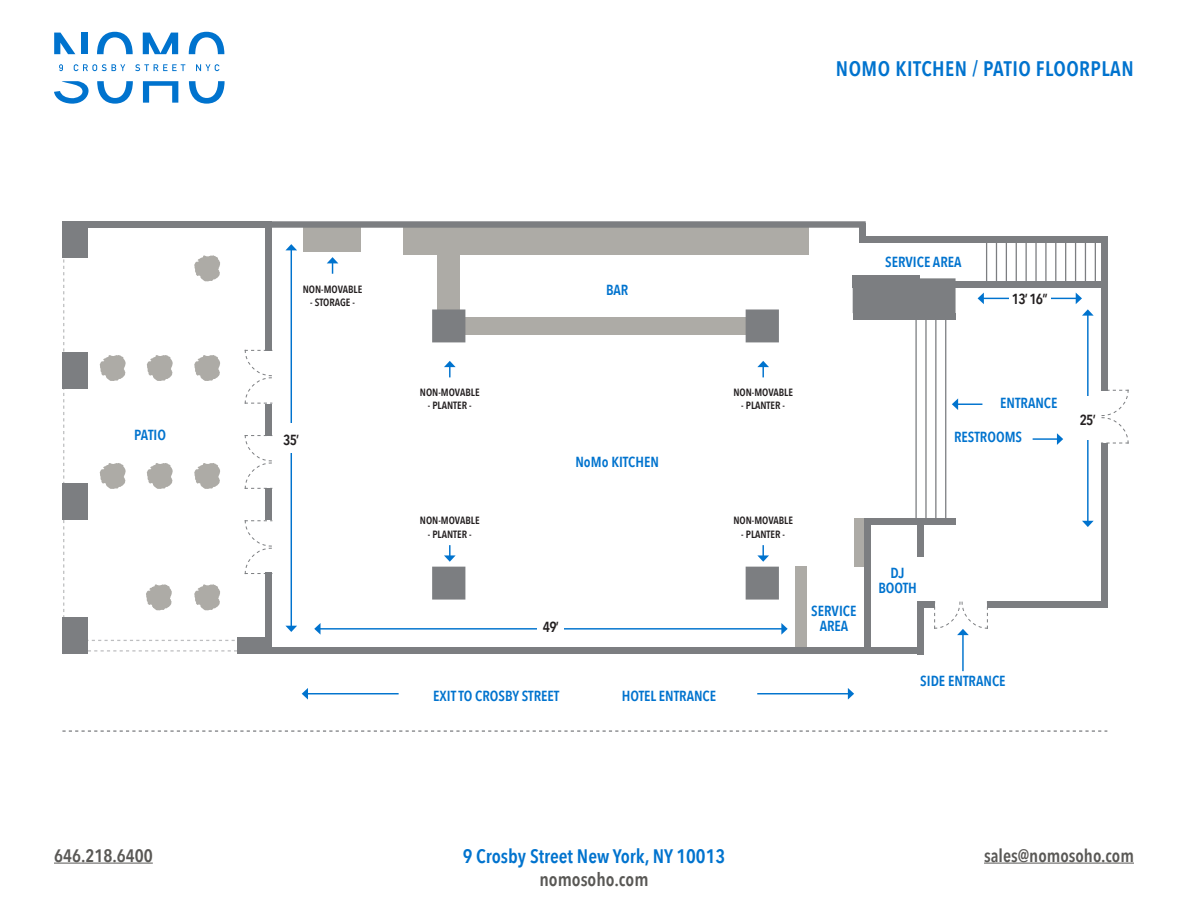
<style>
.page{position:relative;width:1188px;height:918px;background:#fff}
.page>*{position:absolute;margin:0;border:0;box-sizing:border-box;transform-origin:0 0}
.t1{font:600 21px "Avenir Next Condensed";letter-spacing:.025em;color:#0073ce}
.t2{font:600 19.5px "Avenir Next Condensed";color:#0073ce}
.t3{font:600 18.75px "Avenir Next Condensed";color:#595855}
.t4{font:600 18px "Avenir Next Condensed";color:#595855}
.t5{font:600 14.55px "Avenir Next Condensed";color:#0073ce}
.t6{font:600 14.55px "Avenir Next Condensed";letter-spacing:-.05em;color:#231f20}
.t7{font:600 10.5px "Avenir Next Condensed";color:#231f20}
</style>
<div class="page">
<div style="left:854px;top:518px;width:11px;height:49px;background:#adaba6"></div>
<div style="left:303px;top:226px;width:58px;height:25px;background:#adaba6"></div>
<div style="left:795px;top:567px;width:12px;height:81px;background:#adaba6"></div>
<div style="left:437px;top:230px;width:23px;height:79px;background:#adaba6"></div>
<div style="left:465px;top:317px;width:281px;height:18px;background:#adaba6"></div>
<div style="left:403px;top:227px;width:405px;height:27px;background:#adaba6"></div>
<div style="left:265px;top:648px;width:659px;height:6px;background:#7c7e81"></div>
<div style="left:917px;top:601px;width:7px;height:53px;background:#7c7e81"></div>
<div style="left:864px;top:518px;width:92px;height:7px;background:#7c7e81"></div>
<div style="left:864px;top:518px;width:6px;height:133px;background:#7c7e81"></div>
<div style="left:266px;top:221px;width:600px;height:7px;background:#7c7e81"></div>
<div style="left:859px;top:236px;width:248px;height:6px;background:#7c7e81"></div>
<div style="left:1101px;top:239px;width:6px;height:151px;background:#7c7e81"></div>
<div style="left:1101px;top:443px;width:6px;height:161px;background:#7c7e81"></div>
<div style="left:987px;top:601px;width:120px;height:6px;background:#7c7e81"></div>
<div style="left:853px;top:282px;width:253px;height:6px;background:#7c7e81"></div>
<div style="left:859px;top:223px;width:7px;height:19px;background:#7c7e81"></div>
<div style="left:432px;top:567px;width:33px;height:33px;background:#7c7e81"></div>
<div style="left:746px;top:567px;width:33px;height:33px;background:#7c7e81"></div>
<div style="left:432px;top:309px;width:33px;height:33px;background:#7c7e81"></div>
<div style="left:746px;top:309px;width:33px;height:33px;background:#7c7e81"></div>
<div style="left:853px;top:275px;width:67px;height:7px;background:#7c7e81"></div>
<hr style="left:1095px;top:240px;width:1px;height:42px;background:#7c7e81">
<hr style="left:1085px;top:240px;width:1px;height:42px;background:#7c7e81">
<hr style="left:1075px;top:240px;width:1px;height:42px;background:#7c7e81">
<hr style="left:1065px;top:240px;width:1px;height:42px;background:#7c7e81">
<hr style="left:1055px;top:240px;width:1px;height:42px;background:#7c7e81">
<hr style="left:1045px;top:240px;width:2px;height:42px;background:#7c7e81">
<hr style="left:1035px;top:240px;width:2px;height:42px;background:#7c7e81">
<hr style="left:1026px;top:240px;width:1px;height:42px;background:#7c7e81">
<hr style="left:1016px;top:240px;width:1px;height:42px;background:#7c7e81">
<hr style="left:1006px;top:240px;width:1px;height:42px;background:#7c7e81">
<hr style="left:996px;top:240px;width:1px;height:42px;background:#7c7e81">
<hr style="left:986px;top:240px;width:1px;height:42px;background:#7c7e81">
<hr style="left:945px;top:313px;width:1px;height:207px;background:#7c7e81">
<hr style="left:935px;top:313px;width:2px;height:207px;background:#7c7e81">
<hr style="left:925px;top:313px;width:2px;height:207px;background:#7c7e81">
<hr style="left:915px;top:313px;width:2px;height:207px;background:#7c7e81">
<div style="left:853px;top:313px;width:103px;height:6px;background:#7c7e81"></div>
<div style="left:853px;top:275px;width:55px;height:38px;background:#7c7e81"></div>
<div style="left:917px;top:601px;width:18px;height:6px;background:#7c7e81"></div>
<svg style="left:1101px;top:389px;width:28px;height:56px"></svg>
<div style="left:917px;top:518px;width:7px;height:38px;background:#7c7e81"></div>
<div style="left:866px;top:278px;width:90px;height:38px;background:#7c7e81"></div>
<svg style="left:62px;top:730px;width:1045px;height:2px"></svg>
<svg style="left:62px;top:221px;width:211px;height:433px"></svg>
<hr style="left:307px;top:693px;width:92px;height:1px;background:#0073ce">
<svg style="left:302px;top:688px;width:6px;height:12px"></svg>
<hr style="left:757px;top:693px;width:92px;height:1px;background:#0073ce">
<svg style="left:848px;top:688px;width:6px;height:12px"></svg>
<hr style="left:962px;top:634px;width:2px;height:37px;background:#0073ce">
<svg style="left:933px;top:601px;width:56px;height:34px"></svg>
<svg style="left:952px;top:398px;width:30px;height:12px"></svg>
<hr style="left:1033px;top:438px;width:25px;height:2px;background:#0073ce">
<svg style="left:1057px;top:433px;width:6px;height:12px"></svg>
<hr style="left:1087px;top:315px;width:2px;height:206px;background:#0073ce">
<svg style="left:1082px;top:521px;width:12px;height:6px"></svg>
<div style="left:1077px;top:397px;width:21px;height:43px;background:#fff"></div>
<hr style="left:983px;top:298px;width:93px;height:1px;background:#0073ce">
<svg style="left:1076px;top:293px;width:18px;height:23px"></svg>
<svg style="left:978px;top:293px;width:6px;height:11px"></svg>
<div style="left:1009px;top:288px;width:42px;height:17px;background:#fff"></div>
<hr style="left:320px;top:628px;width:462px;height:2px;background:#0073ce">
<svg style="left:781px;top:623px;width:7px;height:12px"></svg>
<svg style="left:314px;top:623px;width:7px;height:12px"></svg>
<div style="left:537px;top:610px;width:27px;height:29px;background:#fff"></div>
<hr style="left:291px;top:250px;width:1px;height:376px;background:#0073ce">
<svg style="left:286px;top:244px;width:11px;height:6px"></svg>
<svg style="left:286px;top:626px;width:11px;height:6px"></svg>
<div style="left:278px;top:423px;width:27px;height:30px;background:#fff"></div>
<svg style="left:444px;top:545px;width:12px;height:17px"></svg>
<svg style="left:757px;top:545px;width:12px;height:17px"></svg>
<svg style="left:757px;top:361px;width:12px;height:16px"></svg>
<svg style="left:444px;top:361px;width:12px;height:16px"></svg>
<svg style="left:327px;top:257px;width:11px;height:17px"></svg>
<svg style="left:59px;top:64px;width:4px;height:7px"></svg>
<svg style="left:74px;top:64px;width:51px;height:7px"></svg>
<svg style="left:135px;top:64px;width:50px;height:7px"></svg>
<svg style="left:196px;top:64px;width:23px;height:7px"></svg>
<svg style="left:54px;top:33px;width:21px;height:21px"></svg>
<div style="left:81px;top:33px;width:6px;height:21px;background:#0073ce"></div>
<svg style="left:97px;top:32px;width:36px;height:22px"></svg>
<svg style="left:189px;top:32px;width:35px;height:22px"></svg>
<svg style="left:143px;top:33px;width:35px;height:21px"></svg>
<svg style="left:54px;top:81px;width:35px;height:23px"></svg>
<svg style="left:97px;top:81px;width:36px;height:23px"></svg>
<svg style="left:189px;top:81px;width:36px;height:23px"></svg>
<svg style="left:143px;top:81px;width:35px;height:22px"></svg>
<hr style="left:54px;top:863px;width:99px;height:1px;background:#595855">
<hr style="left:984px;top:863px;width:150px;height:1px;background:#595855">
<p class="t1" style="left:836px;top:50px;width:299px">NOMO KITCHEN / PATIO FLOORPLAN</p>
<p class="t5" style="left:134px;top:422px;width:33px">PATIO</p>
<p class="t7" style="left:303px;top:280px;width:61px">NON-MOVABLE</p>
<p class="t7" style="left:310px;top:293px;width:46px">- STORAGE -</p>
<p class="t6" style="left:283px;top:428px;width:18px">35’</p>
<p class="t5" style="left:606px;top:277px;width:24px">BAR</p>
<p class="t5" style="left:885px;top:249px;width:78px">SERVICE AREA</p>
<p class="t6" style="left:1012px;top:286px;width:37px">13’ 16”</p>
<p class="t7" style="left:420px;top:383px;width:61px">NON-MOVABLE</p>
<p class="t7" style="left:428px;top:396px;width:45px">- PLANTER -</p>
<p class="t7" style="left:420px;top:512px;width:61px">NON-MOVABLE</p>
<p class="t7" style="left:428px;top:525px;width:45px">- PLANTER -</p>
<p class="t5" style="left:575px;top:450px;width:85px">NoMo KITCHEN</p>
<p class="t7" style="left:733px;top:383px;width:61px">NON-MOVABLE</p>
<p class="t7" style="left:741px;top:396px;width:45px">- PLANTER -</p>
<p class="t7" style="left:733px;top:512px;width:61px">NON-MOVABLE</p>
<p class="t7" style="left:741px;top:525px;width:45px">- PLANTER -</p>
<p class="t6" style="left:543px;top:614px;width:18px">49’</p>
<p class="t5" style="left:433px;top:683px;width:128px">EXIT TO CROSBY STREET</p>
<p class="t5" style="left:622px;top:683px;width:96px">HOTEL ENTRANCE</p>
<p class="t5" style="left:811px;top:599px;width:47px">SERVICE</p>
<p class="t5" style="left:820px;top:613px;width:30px">AREA</p>
<p class="t5" style="left:1000px;top:390px;width:59px">ENTRANCE</p>
<p class="t5" style="left:954px;top:424px;width:69px">RESTROOMS</p>
<p class="t6" style="left:1080px;top:408px;width:18px">25’</p>
<p class="t5" style="left:891px;top:561px;width:15px">DJ</p>
<p class="t5" style="left:878px;top:575px;width:40px">BOOTH</p>
<p class="t5" style="left:920px;top:668px;width:87px">SIDE ENTRANCE</p>
<p class="t4" style="left:54px;top:840px;width:100px">646.218.6400</p>
<p class="t4" style="left:984px;top:840px;width:151px">sales@nomosoho.com</p>
<p class="t2" style="left:463px;top:840px;width:264px">9 Crosby Street New York, NY 10013</p>
<p class="t3" style="left:539px;top:863px;width:111px">nomosoho.com</p>
</div>
